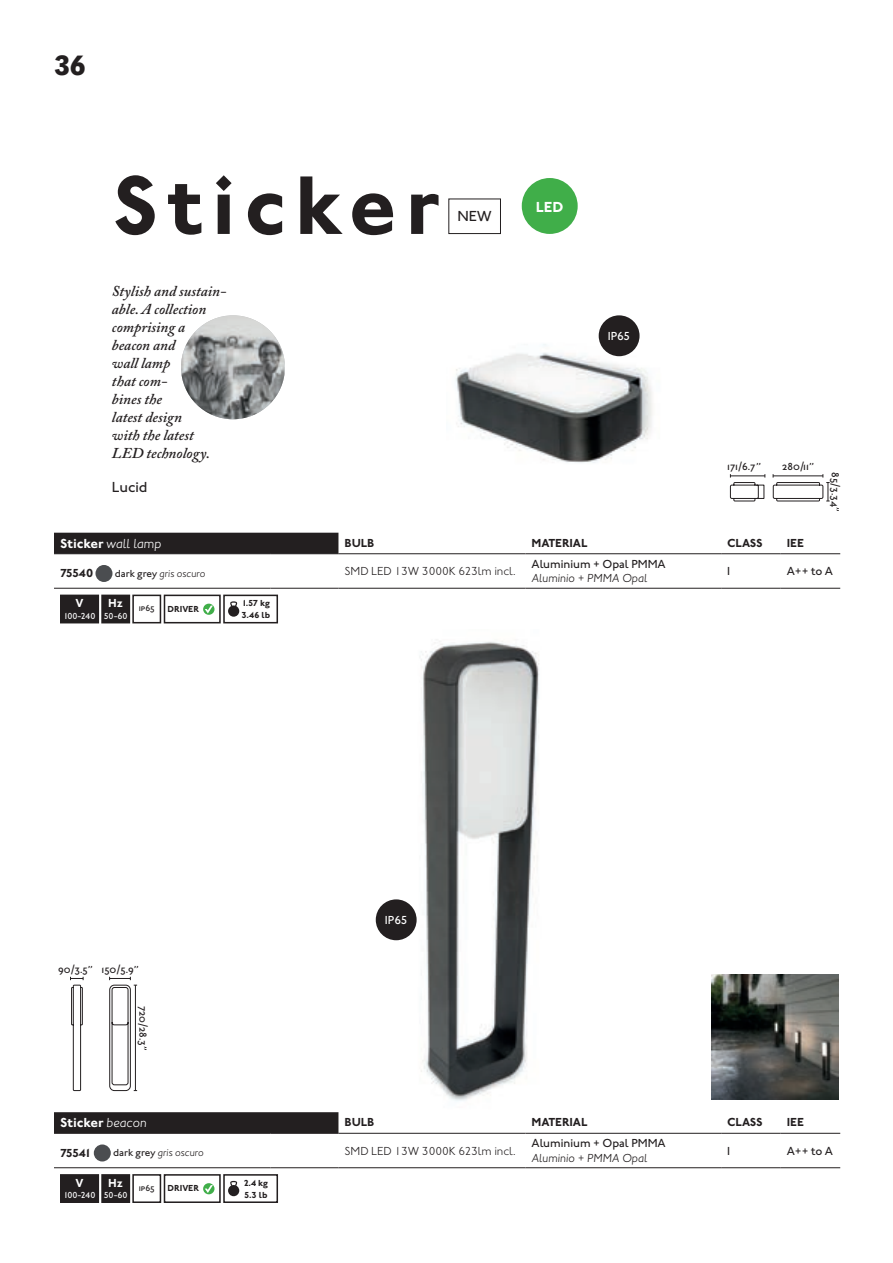
<style>
.page{position:relative;width:893px;height:1263px;background:#fff}
.page>*{position:absolute;margin:0;border:0;box-sizing:border-box;transform-origin:0 0}
._02_-_frances_texto{font:700 85.5px "Johnston ITC Std";letter-spacing:.095em;color:#231f20}
.t1{font:900 27px "Vectora LT";color:#231f20}
._02_-_frances_texto-2{font:italic 600 15px/18px "Adobe Caslon Pro";color:#231f20}
._02_-_frances_texto-3{font:500 15px "Johnston ITC Std";letter-spacing:-.01em;color:#231f20}
.t2{font:700 15px "Johnston ITC Std";color:#fff}
._02_-_frances_texto-4{font:italic 300 13.5px "Johnston ITC Std";color:#fff}
._02_-_frances_texto-5{font:700 13.5px "Johnston ITC Std";letter-spacing:-.005em;color:#fff}
._02_-_frances_texto-6{font:700 12px "Johnston ITC Std";letter-spacing:-.015em;color:#231f20}
._02_-_frances_texto-7{font:500 12px "Johnston ITC Std";color:#231f20}
._02_-_frances_texto-8{font:300 12px "Johnston ITC Std";color:#231f20}
._02_-_frances_texto-9{font:italic 300 12px "Johnston ITC Std";color:#231f20}
.t3{font:500 12px "Johnston ITC Std";color:#fff}
.t4{font:700 12px "Johnston ITC Std";color:#fff}
._09_texto_cotas{font:500 10.5px "Johnston ITC Std";color:#231f20}
.t5{font:italic 300 10.5px "Johnston ITC Std";color:#231f20}
.t6{font:700 9px/12px "Johnston ITC Std";letter-spacing:-.015em;color:#231f20}
.t7{font:500 9px "Johnston ITC Std";color:#fff}
.t8{font:500 9px "Johnston ITC Std";color:#231f20}
.s1{font-weight:700;font-style:normal}
.s2{font-weight:500;font-style:normal}
.s3{font-weight:300;font-style:italic}
</style>
<div class="page">
<img style="left:455px;top:315px;width:198px;height:148px">
<img style="left:375px;top:641px;width:164px;height:461px">
<div style="left:376px;top:899px;width:41px;height:41px;background:#231f20;border-radius:50%"></div>
<div style="left:599px;top:315px;width:40px;height:41px;background:#231f20;border-radius:50%"></div>
<img style="left:181px;top:315px;width:104px;height:104px;border-radius:52px">
<div style="left:448px;top:199px;width:53px;height:35px;border:1px solid #231f20"></div>
<div style="left:522px;top:178px;width:56px;height:56px;background:#40ae49;border-radius:50%"></div>
<div style="left:54px;top:1112px;width:284px;height:21px;background:#231f20"></div>
<hr style="left:54px;top:1133px;width:216px;height:1px;background:#231f20">
<hr style="left:270px;top:1133px;width:68px;height:1px;background:#231f20">
<hr style="left:338px;top:1133px;width:188px;height:1px;background:#231f20">
<hr style="left:526px;top:1133px;width:195px;height:1px;background:#231f20">
<hr style="left:721px;top:1133px;width:60px;height:1px;background:#231f20">
<hr style="left:781px;top:1133px;width:59px;height:1px;background:#231f20">
<hr style="left:54px;top:1167px;width:216px;height:1px;background:#231f20">
<hr style="left:270px;top:1167px;width:68px;height:1px;background:#231f20">
<hr style="left:338px;top:1167px;width:188px;height:1px;background:#231f20">
<hr style="left:526px;top:1167px;width:195px;height:1px;background:#231f20">
<hr style="left:721px;top:1167px;width:60px;height:1px;background:#231f20">
<hr style="left:781px;top:1167px;width:59px;height:1px;background:#231f20">
<div style="left:94px;top:1144px;width:17px;height:17px;background:#4b4d50;border-radius:50%"></div>
<div style="left:54px;top:533px;width:284px;height:20px;background:#231f20"></div>
<hr style="left:54px;top:553px;width:216px;height:1px;background:#231f20">
<hr style="left:270px;top:553px;width:68px;height:1px;background:#231f20">
<hr style="left:338px;top:553px;width:188px;height:1px;background:#231f20">
<hr style="left:526px;top:553px;width:195px;height:1px;background:#231f20">
<hr style="left:721px;top:553px;width:60px;height:1px;background:#231f20">
<hr style="left:781px;top:553px;width:59px;height:1px;background:#231f20">
<hr style="left:54px;top:588px;width:216px;height:1px;background:#231f20">
<hr style="left:270px;top:588px;width:68px;height:1px;background:#231f20">
<hr style="left:338px;top:588px;width:188px;height:1px;background:#231f20">
<hr style="left:526px;top:588px;width:195px;height:1px;background:#231f20">
<hr style="left:721px;top:588px;width:60px;height:1px;background:#231f20">
<hr style="left:781px;top:588px;width:59px;height:1px;background:#231f20">
<div style="left:95px;top:565px;width:17px;height:17px;background:#4b4d50;border-radius:50%"></div>
<div style="left:61px;top:1175px;width:37px;height:27px;background:#231f20"></div>
<div style="left:60px;top:1174px;width:39px;height:29px;border:2px solid #231f20"></div>
<div style="left:102px;top:1175px;width:27px;height:27px;background:#231f20"></div>
<div style="left:101px;top:1174px;width:29px;height:29px;border:2px solid #231f20"></div>
<div style="left:132px;top:1174px;width:29px;height:29px;border:2px solid #231f20"></div>
<svg style="left:203px;top:1183px;width:11px;height:11px"></svg>
<div style="left:164px;top:1174px;width:57px;height:29px;border:2px solid #231f20"></div>
<div style="left:228px;top:1185px;width:11px;height:11px;background:#231f20;border-radius:50%"></div>
<svg style="left:230px;top:1181px;width:7px;height:5px"></svg>
<div style="left:223px;top:1174px;width:55px;height:29px;border:2px solid #231f20"></div>
<div style="left:61px;top:595px;width:37px;height:28px;background:#231f20"></div>
<div style="left:60px;top:595px;width:39px;height:28px;border:2px solid #231f20"></div>
<div style="left:102px;top:595px;width:27px;height:28px;background:#231f20"></div>
<div style="left:101px;top:595px;width:29px;height:28px;border:2px solid #231f20"></div>
<div style="left:132px;top:595px;width:29px;height:28px;border:2px solid #231f20"></div>
<svg style="left:203px;top:604px;width:11px;height:11px"></svg>
<div style="left:164px;top:595px;width:57px;height:28px;border:2px solid #231f20"></div>
<div style="left:228px;top:605px;width:11px;height:12px;background:#231f20;border-radius:50%"></div>
<svg style="left:230px;top:601px;width:7px;height:5px"></svg>
<div style="left:223px;top:595px;width:55px;height:28px;border:2px solid #231f20"></div>
<svg style="left:70px;top:977px;width:67px;height:114px"></svg>
<svg style="left:730px;top:474px;width:100px;height:28px"></svg>
<img style="left:711px;top:975px;width:128px;height:124px">
<h2 class="t1" style="left:54px;top:48px;width:33px">36</h2>
<p class="_02_-_frances_texto" style="left:112px;top:154px;width:329px">Sticker</p>
<p class="_02_-_frances_texto-3" style="left:457px;top:207px;width:36px">NEW</p>
<p class="_02_-_frances_texto-2" style="left:112px;top:282px;width:116px">Stylish and sustain&shy;able. A collection comprising a beacon and<br>wall lamp<br>that com-<br>bines the<br>latest design<br>with the latest<br>LED technology.</p>
<p class="_02_-_frances_texto-3" style="left:112px;top:478px;width:37px">Lucid</p>
<p class="t2" style="left:536px;top:198px;width:29px">LED</p>
<p class="t3" style="left:608px;top:329px;width:24px">IP65</p>
<p class="_09_texto_cotas" style="left:727px;top:460px;width:35px">171/6.7’’</p>
<p class="_09_texto_cotas" style="left:782px;top:460px;width:33px">280/11’’</p>
<p class="_09_texto_cotas" style="left:842px;top:472px;width:41px;rotate:90deg">85/3.34’’</p>
<p class="_02_-_frances_texto-4" style="left:60px;top:535px;width:103px"><span class="s1">Sticker</span> wall lamp</p>
<p class="_02_-_frances_texto-6" style="left:344px;top:535px;width:32px">BULB</p>
<p class="_02_-_frances_texto-6" style="left:532px;top:535px;width:57px">MATERIAL</p>
<p class="_02_-_frances_texto-6" style="left:727px;top:535px;width:37px">CLASS</p>
<p class="_02_-_frances_texto-6" style="left:787px;top:535px;width:19px">IEE</p>
<p class="_02_-_frances_texto-6" style="left:60px;top:566px;width:35px">75540</p>
<p class="t5" style="left:115px;top:567px;width:92px"><span class="s2">dark grey</span> gris oscuro</p>
<p class="_02_-_frances_texto-8" style="left:344px;top:564px;width:173px">SMD LED 13W 3000K 623lm incl.</p>
<p class="_02_-_frances_texto-7" style="left:532px;top:557px;width:136px">Aluminium + Opal PMMA</p>
<p class="_02_-_frances_texto-9" style="left:532px;top:571px;width:117px">Aluminio + PMMA Opal</p>
<p class="_02_-_frances_texto-7" style="left:727px;top:564px;width:4px">I</p>
<p class="_02_-_frances_texto-7" style="left:787px;top:564px;width:48px">A++ to A</p>
<p class="t4" style="left:75px;top:596px;width:10px">V</p>
<p class="t7" style="left:64px;top:610px;width:33px">100-240</p>
<p class="t4" style="left:108px;top:596px;width:16px">Hz</p>
<p class="t7" style="left:104px;top:610px;width:26px">50-60</p>
<p class="t8" style="left:139px;top:603px;width:18px">ip65</p>
<p class="t6" style="left:168px;top:603px;width:33px">DRIVER</p>
<p class="t6" style="left:241px;top:597px;width:30px">1.57 kg<br>3.46 lb</p>
<p class="_09_texto_cotas" style="left:58px;top:963px;width:36px">90/3.5’’</p>
<p class="_09_texto_cotas" style="left:102px;top:963px;width:38px">150/5.9’’</p>
<p class="_09_texto_cotas" style="left:149px;top:1006px;width:46px;rotate:90deg">720/28.3’’</p>
<p class="t3" style="left:385px;top:913px;width:24px">IP65</p>
<p class="_02_-_frances_texto-5" style="left:60px;top:1114px;width:88px">Sticker <span class="s3">beacon</span></p>
<p class="_02_-_frances_texto-6" style="left:344px;top:1115px;width:32px">BULB</p>
<p class="_02_-_frances_texto-6" style="left:532px;top:1115px;width:57px">MATERIAL</p>
<p class="_02_-_frances_texto-6" style="left:727px;top:1115px;width:37px">CLASS</p>
<p class="_02_-_frances_texto-6" style="left:787px;top:1115px;width:19px">IEE</p>
<p class="_02_-_frances_texto-6" style="left:60px;top:1145px;width:33px">75541</p>
<p class="t5" style="left:113px;top:1146px;width:92px"><span class="s2">dark grey</span> gris oscuro</p>
<p class="_02_-_frances_texto-8" style="left:344px;top:1143px;width:173px">SMD LED 13W 3000K 623lm incl.</p>
<p class="_02_-_frances_texto-7" style="left:532px;top:1136px;width:136px">Aluminium + Opal PMMA</p>
<p class="_02_-_frances_texto-9" style="left:532px;top:1151px;width:117px">Aluminio + PMMA Opal</p>
<p class="_02_-_frances_texto-7" style="left:727px;top:1143px;width:4px">I</p>
<p class="_02_-_frances_texto-7" style="left:787px;top:1143px;width:48px">A++ to A</p>
<p class="t4" style="left:75px;top:1176px;width:10px">V</p>
<p class="t7" style="left:64px;top:1190px;width:33px">100-240</p>
<p class="t4" style="left:108px;top:1176px;width:16px">Hz</p>
<p class="t7" style="left:104px;top:1190px;width:26px">50-60</p>
<p class="t8" style="left:139px;top:1182px;width:18px">ip65</p>
<p class="t6" style="left:168px;top:1182px;width:33px">DRIVER</p>
<p class="t6" style="left:244px;top:1176px;width:26px">2.4 kg<br>5.3 lb</p>
</div>
